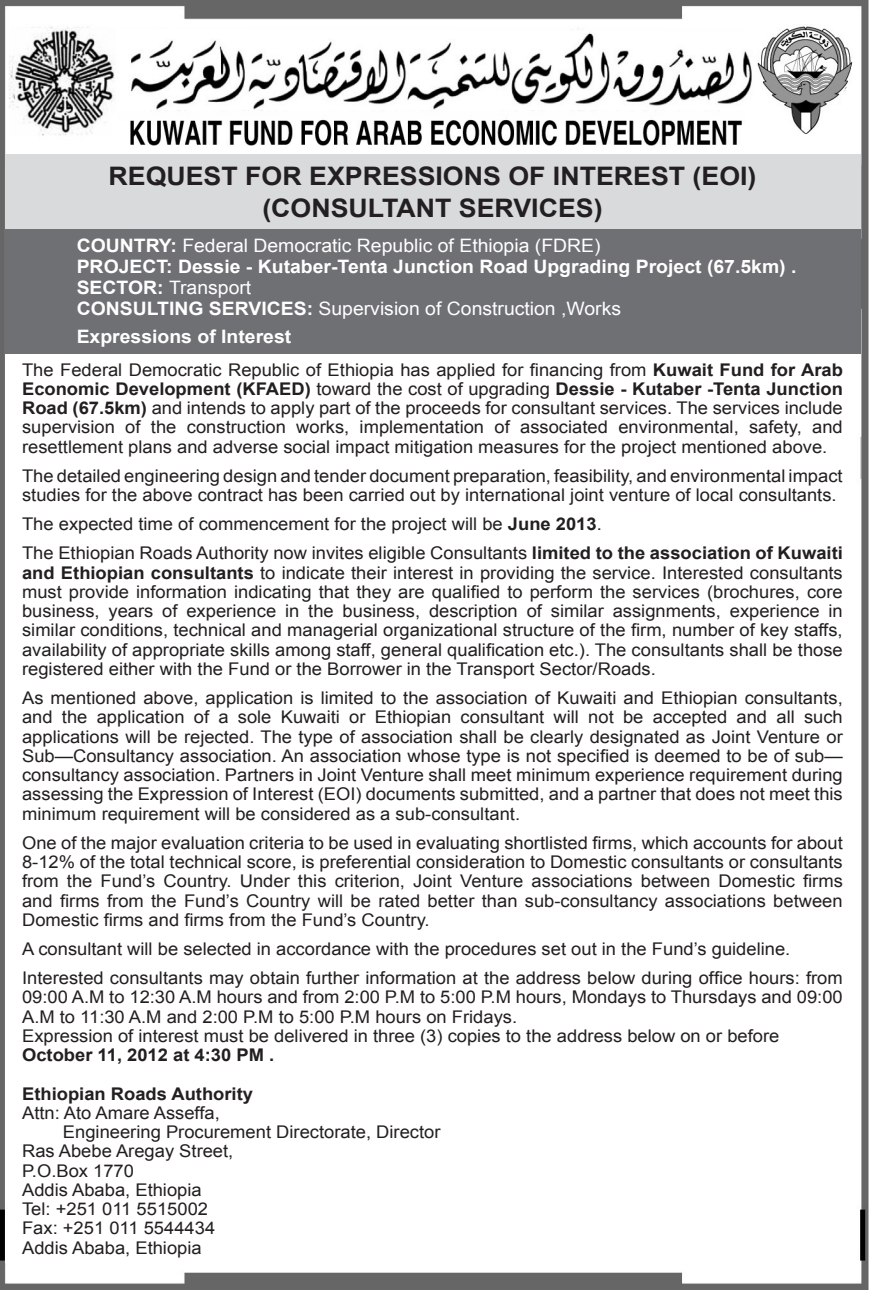
<style>
.page{position:relative;width:869px;height:1290px;background:#fff}
.page>*{position:absolute;margin:0;border:0;box-sizing:border-box;transform-origin:0 0}
.t1{font:700 25.55px/31.5px "Arial";color:#231f20;text-align:center;scale:1.05 1}
.t2{font:700 18.55px/21px "Arial";color:#fff;scale:1.05 1}
.t3{font:17.5px/19.2px "Arial";color:#231f20;scale:1.05 1}
.t4{font:700 17.5px "Arial";color:#231f20;scale:1.05 1}
.s1{font-weight:400}
.s2{font-weight:700}
</style>
<div class="page">
<img style="left:0;top:0;width:867px;height:1290px">
<div style="left:6px;top:154px;width:854px;height:90px;background:#d9dadc"></div>
<div style="left:6px;top:229px;width:854px;height:124px;background:#6f7073"></div>
<div style="left:767px;top:25px;width:61px;height:123px;background:#fff"></div>
<img style="left:12px;top:24px;width:846px;height:110px">
<h1 class="t1" style="left:108px;top:161px;width:618px">REQUEST FOR EXPRESSIONS OF INTEREST (EOI( (CONSULTANT SERVICES(</h1>
<p class="t2" style="left:77px;top:235px;width:686px">COUNTRY: <span class="s1">Federal Democratic Republic of Ethiopia (FDRE(<br></span>PROJECT: Dessie - Kutaber-Tenta Junction Road Upgrading Project (67.5km .( SECTOR: <span class="s1">Transport<br></span>CONSULTING SERVICES: <span class="s1">Supervision of Construction ,Works</span></p>
<p class="t2" style="left:77px;top:326px;width:206px">Expressions of Interest</p>
<p class="t3" style="left:22px;top:360px;width:782px;text-align:right">The Federal Democratic Republic of Ethiopia has applied for financing from <span class="s2">Kuwait Fund for Arab Economic Development (KFAED)</span> toward the cost of upgrading <span class="s2">Dessie - Kutaber -Tenta Junction Road (67.5km)</span> and intends to apply part of the proceeds for consultant services. The services include and</p>
<p class="t3" style="left:125px;top:418px;width:16px">of</p>
<p class="t3" style="left:494px;top:418px;width:16px">of</p>
<p class="t3" style="left:748px;top:418px;width:52px">safety,</p>
<p class="t3" style="left:22px;top:418px;width:768px">supervision<br>resettlement plans and adverse social impact mitigation measures for the project mentioned above.</p>
<p class="t3" style="left:22px;top:466px;width:782px">The detailed engineering design and tender document preparation, feasibility, and environmental impact studies for the above contract has been carried out by international joint venture of local consultants.</p>
<p class="t3" style="left:22px;top:510px;width:782px;line-height:29.2px">The expected time of commencement for the project will be <span class="s2">June 2013</span>.<br>The Ethiopian Roads Authority now invites eligible Consultants <span class="s2">limited to the association of Kuwaiti</span></p>
<p class="t3" style="left:22px;top:563px;width:782px;text-align:right"><span class="s2">and Ethiopian consultants</span> to indicate their interest in providing the service. Interested consultants must provide information indicating that they are qualified to perform the services (brochures, core in</p>
<p class="t3" style="left:151px;top:418px;width:26px">the</p>
<p class="t3" style="left:187px;top:418px;width:96px">construction</p>
<p class="t3" style="left:296px;top:418px;width:52px">works,</p>
<p class="t3" style="left:359px;top:418px;width:120px">implementation</p>
<p class="t3" style="left:520px;top:418px;width:85px">associated</p>
<p class="t3" style="left:618px;top:418px;width:116px">environmental,</p>
<p class="t3" style="left:162px;top:601px;width:16px">of</p>
<p class="t3" style="left:526px;top:601px;width:16px">of</p>
<p class="t3" style="left:22px;top:601px;width:782px">business,<br>similar conditions, technical and managerial organizational structure of the firm, number of key staffs, availability of appropriate skills among staff, general qualification etc .). The consultants shall be those registered either with the Fund or the Borrower in the Transport Sector/Roads.</p>
<p class="t3" style="left:22px;top:688px;width:782px;text-align:right">As mentioned above, application is limited to the association of Kuwaiti and Ethiopian consultants, such</p>
<p class="t3" style="left:186px;top:601px;width:87px">experience</p>
<p class="t3" style="left:285px;top:601px;width:15px">in</p>
<p class="t3" style="left:308px;top:601px;width:26px">the</p>
<p class="t3" style="left:342px;top:601px;width:75px">business,</p>
<p class="t3" style="left:429px;top:601px;width:86px">description</p>
<p class="t3" style="left:550px;top:601px;width:52px">similar</p>
<p class="t3" style="left:612px;top:601px;width:104px">assignments,</p>
<p class="t3" style="left:729px;top:601px;width:87px">experience</p>
<p class="t3" style="left:108px;top:601px;width:44px">years</p>
<p class="t3" style="left:194px;top:708px;width:16px">of</p>
<p class="t3" style="left:22px;top:708px;width:782px">and<br>applications will be rejected. The type of association shall be clearly designated as Joint Venture or Sub—Consultancy association. An association whose type is not specified is deemed to be of sub— consultancy association. Partners in Joint Venture shall meet minimum experience requirement during assessing the Expression of Interest (EOI) documents submitted, and a partner that does not meet this minimum requirement will be considered as a sub-consultant.</p>
<p class="t3" style="left:22px;top:833px;width:782px;text-align:right">One of the major evaluation criteria to be used in evaluating shortlisted firms, which accounts for about<br>8-12% of the total technical score is, preferential consideration to Domestic consultants or consultants firms</p>
<p class="t3" style="left:62px;top:708px;width:26px">the</p>
<p class="t3" style="left:97px;top:708px;width:85px">application</p>
<p class="t3" style="left:238px;top:708px;width:34px">sole</p>
<p class="t3" style="left:280px;top:708px;width:58px">Kuwaiti</p>
<p class="t3" style="left:374px;top:708px;width:74px">Ethiopian</p>
<p class="t3" style="left:460px;top:708px;width:81px">consultant</p>
<p class="t3" style="left:553px;top:708px;width:26px">will</p>
<p class="t3" style="left:622px;top:708px;width:21px">be</p>
<p class="t3" style="left:652px;top:708px;width:72px">accepted</p>
<p class="t3" style="left:736px;top:708px;width:31px">and</p>
<p class="t3" style="left:776px;top:708px;width:19px">all</p>
<p class="t3" style="left:588px;top:708px;width:26px">not</p>
<p class="t3" style="left:218px;top:708px;width:11px">a</p>
<p class="t3" style="left:349px;top:708px;width:17px">or</p>
<p class="t3" style="left:22px;top:872px;width:782px">from<br>and firms from the Fund s’ Country will be rated better than sub-consultancy associations between<br>Domestic firms and firms from the Fund s’ Country.</p>
<p class="t3" style="left:22px;top:934px;width:782px;line-height:29.2px">A consultant will be selected in accordance with the procedures set out in the Fund s’ guideline.<br>Interested consultants may obtain further information at the address below during office hours: from</p>
<p class="t3" style="left:22px;top:988px;width:782px">09:00 A M. to 12:30 A M. hours and from 2:00 M.P to 5:00 M.P hours, Mondays to Thursdays and 09:00<br>A M. to 11:30 A M. and 2:00 M.P to 5:00 M.P hours on Fridays.<br>Expression of interest must be delivered in three (3) copies to the address below on or before</p>
<p class="t4" style="left:22px;top:1043px;width:241px">October 11, 2012 at 4:30 PM .</p>
<p class="t4" style="left:22px;top:1082px;width:221px">Ethiopian Roads Authority</p>
<p class="t3" style="left:22px;top:1103px;width:190px">Attn: Ato Amare Asseffa,</p>
<p class="t3" style="left:63px;top:1122px;width:361px">Engineering Procurement Directorate, Director</p>
<p class="t3" style="left:22px;top:1142px;width:203px">Ras Abebe Aregay Street,</p>
<p class="t3" style="left:22px;top:1161px;width:108px">O.P .Box 1770</p>
<p class="t3" style="left:22px;top:1180px;width:172px">Addis Ababa, Ethiopia</p>
<p class="t3" style="left:22px;top:1199px;width:178px">Tel: +251 011 5515002</p>
<p class="t3" style="left:22px;top:1219px;width:185px">Fax: +251 011 5544434</p>
<p class="t3" style="left:22px;top:1238px;width:172px">Addis Ababa, Ethiopia</p>
<p class="t3" style="left:163px;top:872px;width:66px">Country.</p>
<p class="t3" style="left:101px;top:872px;width:54px">Fund s’</p>
<p class="t3" style="left:67px;top:872px;width:26px">the</p>
<p class="t3" style="left:240px;top:872px;width:49px">Under</p>
<p class="t3" style="left:298px;top:872px;width:29px">this</p>
<p class="t3" style="left:334px;top:872px;width:68px">criterion,</p>
<p class="t3" style="left:413px;top:872px;width:38px">Joint</p>
<p class="t3" style="left:460px;top:872px;width:62px">Venture</p>
<p class="t3" style="left:531px;top:872px;width:98px">associations</p>
<p class="t3" style="left:640px;top:872px;width:68px">between</p>
<p class="t3" style="left:718px;top:872px;width:74px">Domestic</p>
</div>
